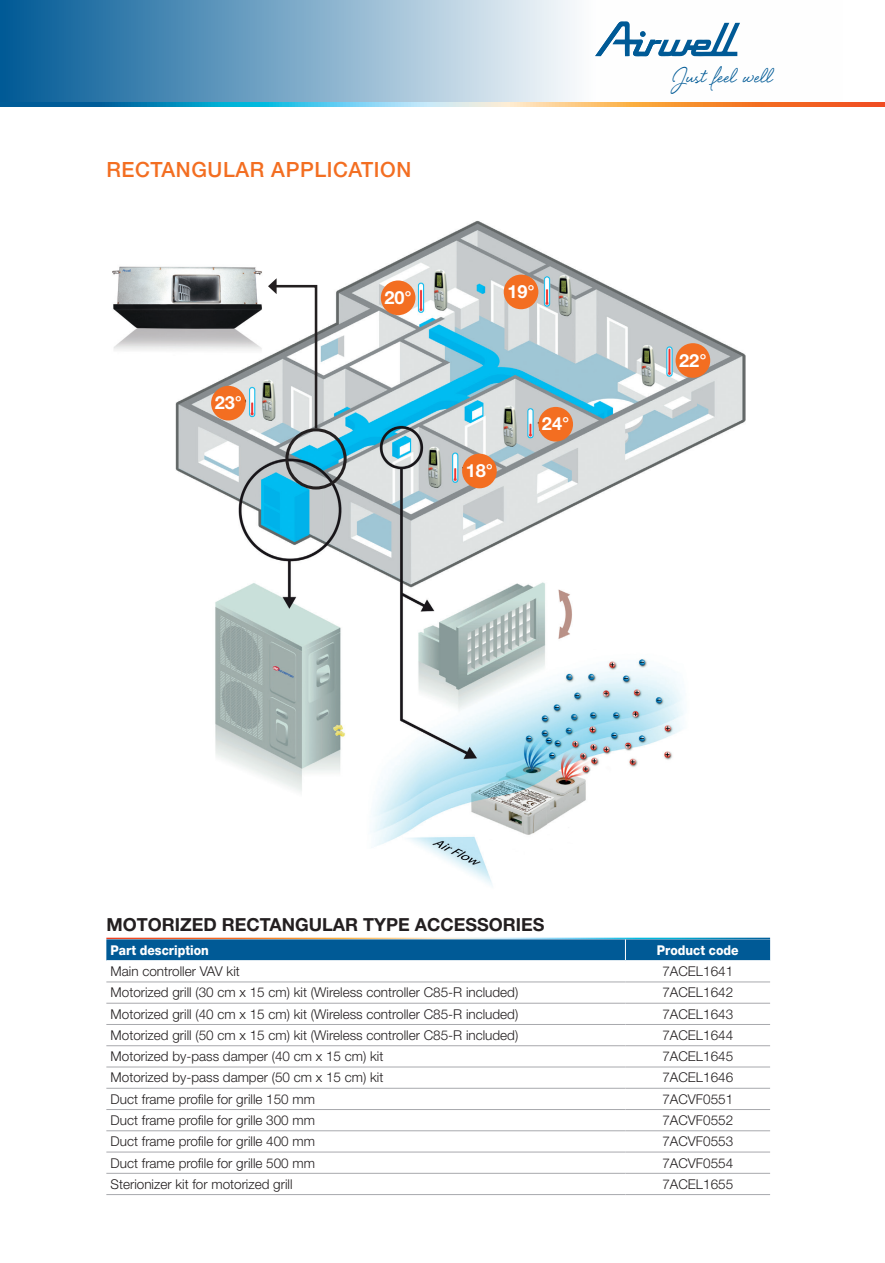
<style>
.page{position:relative;width:885px;height:1263px;background:#fff}
.page>*{position:absolute;margin:0;border:0;box-sizing:border-box;transform-origin:0 0}
.t1{font:34.05px "Eye Catching";color:#005a96}
.t2{font:500 21px "Helvetica Neue LT Std";letter-spacing:.03em;color:#f36e21}
.t3{font:700 18.15px "Helvetica Neue LT Std";color:#fff}
.t4{font:700 18px "Helvetica Neue";color:#231f20}
.t5{font:300 13.5px "Helvetica Neue LT Std";color:#231f20}
.t6{font:800 13.5px "Helvetica Neue LT Std";color:#fff;scale:.9 1}
</style>
<div class="page">
<svg style="left:0;top:0;width:628px;height:102px;background:#82aecb"></svg>
<svg style="left:595px;top:22px;width:145px;height:35px"></svg>
<svg style="left:0;top:102px;width:884px;height:4px;background:#919f95"></svg>
<img style="left:175px;top:220px;width:570px;height:718px">
<div style="left:211px;top:386px;width:35px;height:34px;background:#f36e21;border-radius:50%"></div>
<div style="left:462px;top:454px;width:34px;height:34px;background:#f36e21;border-radius:50%"></div>
<div style="left:538px;top:407px;width:35px;height:35px;background:#f36e21;border-radius:50%"></div>
<div style="left:381px;top:280px;width:34px;height:35px;background:#f36e21;border-radius:50%"></div>
<div style="left:675px;top:343px;width:35px;height:35px;background:#f36e21;border-radius:50%"></div>
<div style="left:503px;top:275px;width:35px;height:34px;background:#f36e21;border-radius:50%"></div>
<div style="left:285px;top:428px;width:61px;height:61px;border:3px solid #231f20;border-radius:50%"></div>
<svg style="left:268px;top:278px;width:50px;height:153px"></svg>
<img style="left:112px;top:253px;width:153px;height:103px">
<div style="left:106px;top:939px;width:664px;height:21px;background:#005a96"></div>
<hr style="left:106px;top:981px;width:519px;height:1px;background:#a8a9ad">
<hr style="left:625px;top:981px;width:145px;height:1px;background:#a8a9ad">
<hr style="left:106px;top:1003px;width:519px;height:1px;background:#a8a9ad">
<hr style="left:625px;top:1003px;width:145px;height:1px;background:#a8a9ad">
<hr style="left:106px;top:1024px;width:519px;height:1px;background:#a8a9ad">
<hr style="left:625px;top:1024px;width:145px;height:1px;background:#a8a9ad">
<hr style="left:106px;top:1045px;width:519px;height:1px;background:#a8a9ad">
<hr style="left:625px;top:1045px;width:145px;height:1px;background:#a8a9ad">
<hr style="left:106px;top:1066px;width:519px;height:1px;background:#a8a9ad">
<hr style="left:625px;top:1066px;width:145px;height:1px;background:#a8a9ad">
<hr style="left:106px;top:1088px;width:519px;height:1px;background:#a8a9ad">
<hr style="left:625px;top:1088px;width:145px;height:1px;background:#a8a9ad">
<hr style="left:106px;top:1109px;width:519px;height:1px;background:#a8a9ad">
<hr style="left:625px;top:1109px;width:145px;height:1px;background:#a8a9ad">
<hr style="left:106px;top:1130px;width:519px;height:1px;background:#a8a9ad">
<hr style="left:625px;top:1130px;width:145px;height:1px;background:#a8a9ad">
<hr style="left:106px;top:1152px;width:519px;height:1px;background:#a8a9ad">
<hr style="left:625px;top:1152px;width:145px;height:1px;background:#a8a9ad">
<hr style="left:106px;top:1173px;width:519px;height:1px;background:#a8a9ad">
<hr style="left:106px;top:1194px;width:519px;height:1px;background:#a8a9ad">
<hr style="left:625px;top:1173px;width:145px;height:1px;background:#a8a9ad">
<hr style="left:625px;top:1194px;width:145px;height:1px;background:#a8a9ad">
<h2 class="t2" style="left:106px;top:157px;width:306px">RECTANGULAR APPLICATION</h2>
<h3 class="t3" style="left:215px;top:392px;width:29px">23°</h3>
<h3 class="t3" style="left:384px;top:286px;width:29px">20°</h3>
<h3 class="t3" style="left:507px;top:280px;width:29px">19°</h3>
<h3 class="t3" style="left:465px;top:459px;width:29px">18°</h3>
<h3 class="t3" style="left:542px;top:413px;width:29px">24°</h3>
<h1 class="t1" style="left:673px;top:63px;width:100px">Just feel well</h1>
<h3 class="t3" style="left:679px;top:349px;width:29px">22°</h3>
<h3 class="t4" style="left:106px;top:914px;width:440px">MOTORIZED RECTANGULAR TYPE ACCESSORIES</h3>
<p class="t6" style="left:111px;top:942px;width:111px">Part description</p>
<p class="t6" style="left:656px;top:942px;width:92px">Product code</p>
<p class="t5" style="left:111px;top:963px;width:131px">Main controller VAV kit</p>
<p class="t5" style="left:662px;top:963px;width:72px">7ACEL1641</p>
<p class="t5" style="left:111px;top:984px;width:409px">Motorized grill (30 cm x 15 cm) kit (Wireless controller C85-R included)</p>
<p class="t5" style="left:662px;top:984px;width:72px">7ACEL1642</p>
<p class="t5" style="left:111px;top:1005px;width:409px">Motorized grill (40 cm x 15 cm) kit (Wireless controller C85-R included)</p>
<p class="t5" style="left:662px;top:1005px;width:72px">7ACEL1643</p>
<p class="t5" style="left:111px;top:1027px;width:409px">Motorized grill (50 cm x 15 cm) kit (Wireless controller C85-R included)</p>
<p class="t5" style="left:662px;top:1027px;width:72px">7ACEL1644</p>
<p class="t5" style="left:111px;top:1048px;width:274px">Motorized by-pass damper (40 cm x 15 cm) kit</p>
<p class="t5" style="left:662px;top:1048px;width:72px">7ACEL1645</p>
<p class="t5" style="left:111px;top:1069px;width:274px">Motorized by-pass damper (50 cm x 15 cm) kit</p>
<p class="t5" style="left:662px;top:1069px;width:72px">7ACEL1646</p>
<p class="t5" style="left:111px;top:1091px;width:206px">Duct frame profile for grille 150 mm</p>
<p class="t5" style="left:662px;top:1091px;width:72px">7ACVF0551</p>
<p class="t5" style="left:111px;top:1112px;width:206px">Duct frame profile for grille 300 mm</p>
<p class="t5" style="left:662px;top:1112px;width:72px">7ACVF0552</p>
<p class="t5" style="left:111px;top:1133px;width:206px">Duct frame profile for grille 400 mm</p>
<p class="t5" style="left:662px;top:1133px;width:72px">7ACVF0553</p>
<p class="t5" style="left:111px;top:1154px;width:206px">Duct frame profile for grille 500 mm</p>
<p class="t5" style="left:662px;top:1154px;width:72px">7ACVF0554</p>
<p class="t5" style="left:111px;top:1176px;width:183px">Sterionizer kit for motorized grill</p>
<p class="t5" style="left:662px;top:1176px;width:72px">7ACEL1655</p>
</div>
